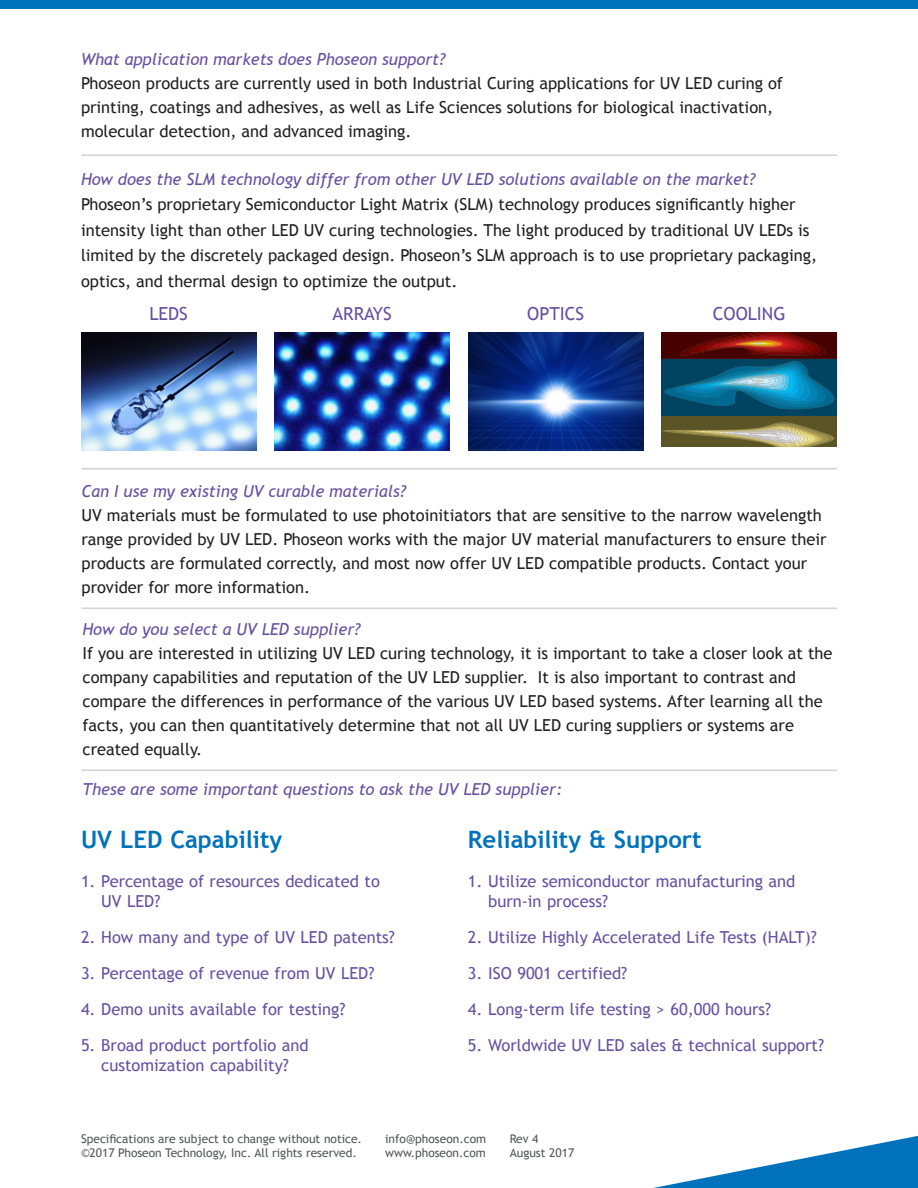
<style>
.page{position:relative;width:918px;height:1188px;background:#fff}
.page>*{position:absolute;margin:0;border:0;box-sizing:border-box;transform-origin:0 0}
.Product_name{font:700 24px "Trebuchet MS";color:#0072bc}
.t1{font:18px "Trebuchet MS";color:#6850a1}
.t2{font:16.5px/24px "Trebuchet MS";color:#231f20}
.t3{font:16.5px/19.8px "Trebuchet MS";color:#6850a1}
.t4{font:italic 16.5px "Trebuchet MS";color:#6850a1}
.t5{font:12px/14.4px "Trebuchet MS";color:#545555}
</style>
<div class="page">
<div style="left:0;top:0;width:918px;height:9px;background:#0072bc"></div>
<svg style="left:653px;top:1135px;width:265px;height:53px"></svg>
<hr style="left:82px;top:468px;width:755px;height:1px;background:#d1d2d4">
<hr style="left:82px;top:608px;width:755px;height:1px;background:#d1d2d4">
<img style="left:275px;top:332px;width:175px;height:119px">
<img style="left:81px;top:332px;width:176px;height:119px">
<svg style="left:661px;top:332px;width:176px;height:115px;background:#415659"></svg>
<img style="left:468px;top:332px;width:175px;height:119px">
<hr style="left:82px;top:770px;width:755px;height:1px;background:#d1d2d4">
<hr style="left:82px;top:154px;width:755px;height:2px;background:#d1d2d4">
<p class="t4" style="left:81px;top:49px;width:366px">What application markets does Phoseon support?</p>
<p class="t2" style="left:81px;top:71px;width:704px">Phoseon products are currently used in both Industrial Curing applications for UV LED curing of printing, coatings and adhesives, as well as Life Sciences solutions for biological inactivation, molecular detection, and advanced imaging.</p>
<p class="t4" style="left:81px;top:169px;width:676px">How does the SLM technology differ from other UV LED solutions available on the market?</p>
<p class="t2" style="left:81px;top:192px;width:738px;line-height:25.5px">Phoseon’s proprietary Semiconductor Light Matrix (SLM) technology produces significantly higher intensity light than other LED UV curing technologies. The light produced by traditional UV LEDs is limited by the discretely packaged design. Phoseon’s SLM approach is to use proprietary packaging, optics, and thermal design to optimize the output.</p>
<p class="t1" style="left:150px;top:303px;width:40px">LEDS</p>
<p class="t1" style="left:333px;top:303px;width:61px">ARRAYS</p>
<p class="t1" style="left:527px;top:303px;width:59px">OPTICS</p>
<p class="t1" style="left:713px;top:303px;width:74px">COOLING</p>
<p class="t4" style="left:82px;top:481px;width:326px">Can I use my existing UV curable materials?</p>
<p class="t2" style="left:82px;top:503px;width:747px">UV materials must be formulated to use photoinitiators that are sensitive to the narrow wavelength range provided by UV LED. Phoseon works with the major UV material manufacturers to ensure their products are formulated correctly, and most now offer UV LED compatible products. Contact your provider for more information.</p>
<p class="t4" style="left:83px;top:619px;width:279px">How do you select a UV LED supplier?</p>
<p class="t2" style="left:83px;top:641px;width:752px">If you are interested in utilizing UV LED curing technology, it is important to take a closer look at the</p>
<p class="t2" style="left:83px;top:665px;width:742px">company capabilities and reputation of the UV LED supplier. It is also important to contrast and compare the differences in performance of the various UV LED based systems. After learning all the facts, you can then quantitatively determine that not all UV LED curing suppliers or systems are created equally.</p>
<p class="t4" style="left:83px;top:779px;width:481px">These are some important questions to ask the UV LED supplier:</p>
<p class="Product_name" style="left:81px;top:825px;width:203px">UV LED Capability</p>
<p class="t3" style="left:101px;top:872px;width:280px;text-indent:-20px">1. Percentage of resources dedicated to<br>UV LED?</p>
<p class="t3" style="left:81px;top:927px;width:316px">2. How many and type of UV LED patents?</p>
<p class="t3" style="left:81px;top:963px;width:295px">3. Percentage of revenue from UV LED?</p>
<p class="t3" style="left:81px;top:999px;width:266px">4. Demo units available for testing?</p>
<p class="t3" style="left:81px;top:1035px;width:229px;text-align:center">5. Broad product portfolio and customization capability?</p>
<p class="Product_name" style="left:468px;top:825px;width:235px">Reliability &amp; Support</p>
<p class="t3" style="left:488px;top:872px;width:309px;text-indent:-20px">1. Utilize semiconductor manufacturing and burn-in process?</p>
<p class="t3" style="left:468px;top:927px;width:350px">2. Utilize Highly Accelerated Life Tests (HALT)?</p>
<p class="t3" style="left:468px;top:963px;width:161px">3. ISO 9001 certified?</p>
<p class="t3" style="left:468px;top:999px;width:305px">4. Long-term life testing &gt; 60,000 hours?</p>
<p class="t3" style="left:468px;top:1035px;width:358px">5. Worldwide UV LED sales &amp; technical support?</p>
<p class="t5" style="left:81px;top:1132px;width:283px">Specifications are subject to change without notice. ©2017 Phoseon Technology, Inc. All rights reserved.</p>
<p class="t5" style="left:510px;top:1132px;width:66px">Rev 4<br>August 2017</p>
<p class="t5" style="left:385px;top:1132px;width:102px">info@phoseon.com www.phoseon.com</p>
</div>
